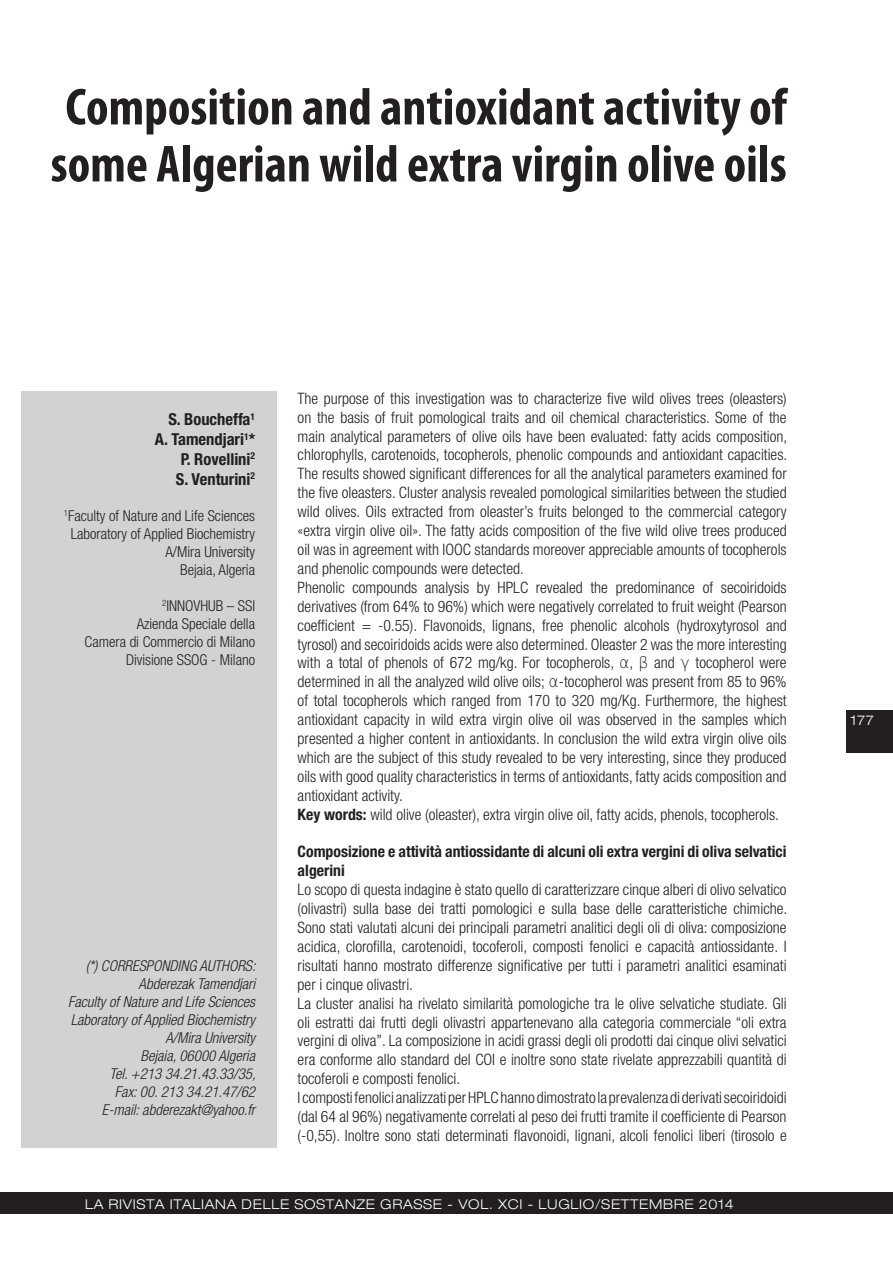
<style>
.page{position:relative;width:893px;height:1263px;background:#fff}
.page>*{position:absolute;margin:0;border:0;box-sizing:border-box;transform-origin:0 0}
.t1{font:700 condensed 52.5px/57px "Myriad Pro";color:#231f20}
.t2{font:700 condensed 16.5px/19.8px "Helvetica Neue";color:#231f20;text-align:right}
.t3{font:300 condensed 15.75px/18.9px "Helvetica Neue";color:#231f20}
.t4{font:700 condensed 15.75px/18.9px "Helvetica Neue";color:#231f20}
.t5{font:italic 300 condensed 15px/18px "Helvetica Neue";color:#231f20;text-align:right}
.t6{font:300 condensed 15px/18px "Helvetica Neue";color:#231f20;text-align:right}
.t7{font:300 expanded 13.5px "Helvetica Neue";letter-spacing:.05em;color:#fff}
.s1{font-family:"DejaVu Sans";font-weight:200;font-stretch:normal}
.s2{font-weight:700}
</style>
<div class="page">
<div style="left:0;top:1193px;width:893px;height:21px;background:#231f20"></div>
<div style="left:846px;top:710px;width:47px;height:43px;background:#231f20"></div>
<div style="left:21px;top:391px;width:255px;height:757px;background:#d1d2d4"></div>
<h1 class="t1" style="left:51px;top:77px;width:738px">Composition and antioxidant activity of some Algerian wild extra virgin olive oils</h1>
<p class="t2" style="left:155px;top:409px;width:102px">S. Boucheffa<sup>1<br></sup>A. Tamendjari<sup>1</sup>*<br>P. Rovellini<sup>2<br></sup>S. Venturini<sup>2</sup></p>
<p class="t6" style="left:64px;top:506px;width:193px"><sup>1</sup>Faculty of Nature and Life Sciences<br>Laboratory of Applied Biochemistry<br>A/Mira University<br>Bejaia, Algeria</p>
<p class="t6" style="left:85px;top:596px;width:172px"><sup>2</sup>INNOVHUB – SSI<br>Azienda Speciale della<br>Camera di Commercio di Milano<br>Divisione SSOG - Milano</p>
<p class="t5" style="left:68px;top:956px;width:189px">(*) CORRESPONDING AUTHORS:<br>Abderezak Tamendjari<br>Faculty of Nature and Life Sciences<br>Laboratory of Applied Biochemistry<br>A/Mira University<br>Bejaia, 06000 Algeria<br>Tel. +213 34.21.43.33/35,<br>Fax: 00. 213 34.21.47/62<br>E-mail: abderezakt@yahoo.fr</p>
<p class="t3" style="left:298px;top:389px;width:491px">The purpose of this investigation was to characterize five wild olives trees (oleasters) on the basis of fruit pomological traits and oil chemical characteristics. Some of the main analytical parameters of olive oils have been evaluated: fatty acids composition, chlorophylls, carotenoids, tocopherols, phenolic compounds and antioxidant capacities.<br>The results showed significant differences for all the analytical parameters examined for the five oleasters. Cluster analysis revealed pomological similarities between the studied wild olives. Oils extracted from oleaster’s fruits belonged to the commercial category «extra virgin olive oil». The fatty acids composition of the five wild olive trees produced oil was in agreement with IOOC standards moreover appreciable amounts of tocopherols and phenolic compounds were detected.<br>Phenolic compounds analysis by HPLC revealed the predominance of secoiridoids derivatives (from 64% to 96%) which were negatively correlated to fruit weight (Pearson coefficient = -0.55). Flavonoids, lignans, free phenolic alcohols (hydroxytyrosol and tyrosol) and secoiridoids acids were also determined. Oleaster 2 was the more interesting with a total of phenols of 672 mg/kg. For tocopherols, <span class="s1">α</span>, <span class="s1">β</span> and <span class="s1">γ</span> tocopherol were determined in all the analyzed wild olive oils; <span class="s1">α</span>-tocopherol was present from 85 to 96% of total tocopherols which ranged from 170 to 320 mg/Kg. Furthermore, the highest antioxidant capacity in wild extra virgin olive oil was observed in the samples which presented a higher content in antioxidants. In conclusion the wild extra virgin olive oils which are the subject of this study revealed to be very interesting, since they produced oils with good quality characteristics in terms of antioxidants, fatty acids composition and antioxidant activity.<br><span class="s2">Key words:</span> wild olive (oleaster), extra virgin olive oil, fatty acids, phenols, tocopherols.</p>
<p class="t4" style="left:298px;top:842px;width:490px">Composizione e attività antiossidante di alcuni oli extra vergini di oliva selvatici algerini</p>
<p class="t3" style="left:298px;top:880px;width:491px">Lo scopo di questa indagine è stato quello di caratterizzare cinque alberi di olivo selvatico (olivastri) sulla base dei tratti pomologici e sulla base delle caratteristiche chimiche.<br>Sono stati valutati alcuni dei principali parametri analitici degli oli di oliva: composizione acidica, clorofilla, carotenoidi, tocoferoli, composti fenolici e capacità antiossidante. I risultati hanno mostrato differenze significative per tutti i parametri analitici esaminati per i cinque olivastri.<br>La cluster analisi ha rivelato similarità pomologiche tra le olive selvatiche studiate. Gli oli estratti dai frutti degli olivastri appartenevano alla categoria commerciale “oli extra vergini di oliva”. La composizione in acidi grassi degli oli prodotti dai cinque olivi selvatici era conforme allo standard del COI e inoltre sono state rivelate apprezzabili quantità di tocoferoli e composti fenolici.<br>I composti fenolici analizzati per HPLC hanno dimostrato la prevalenza di derivati secoiridoidi (dal 64 al 96%) negativamente correlati al peso dei frutti tramite il coefficiente di Pearson (-0,55). Inoltre sono stati determinati flavonoidi, lignani, alcoli fenolici liberi (tirosolo e</p>
<p class="t7" style="left:85px;top:1196px;width:527px">LA RIVISTA ITALIANA DELLE SOSTANZE GRASSE - VO L. XCI - LUGLIO/SETTE</p>
<p class="t7" style="left:649px;top:1196px;width:86px">MBRE 2014</p>
<p class="t7" style="left:850px;top:712px;width:25px">177</p>
</div>
